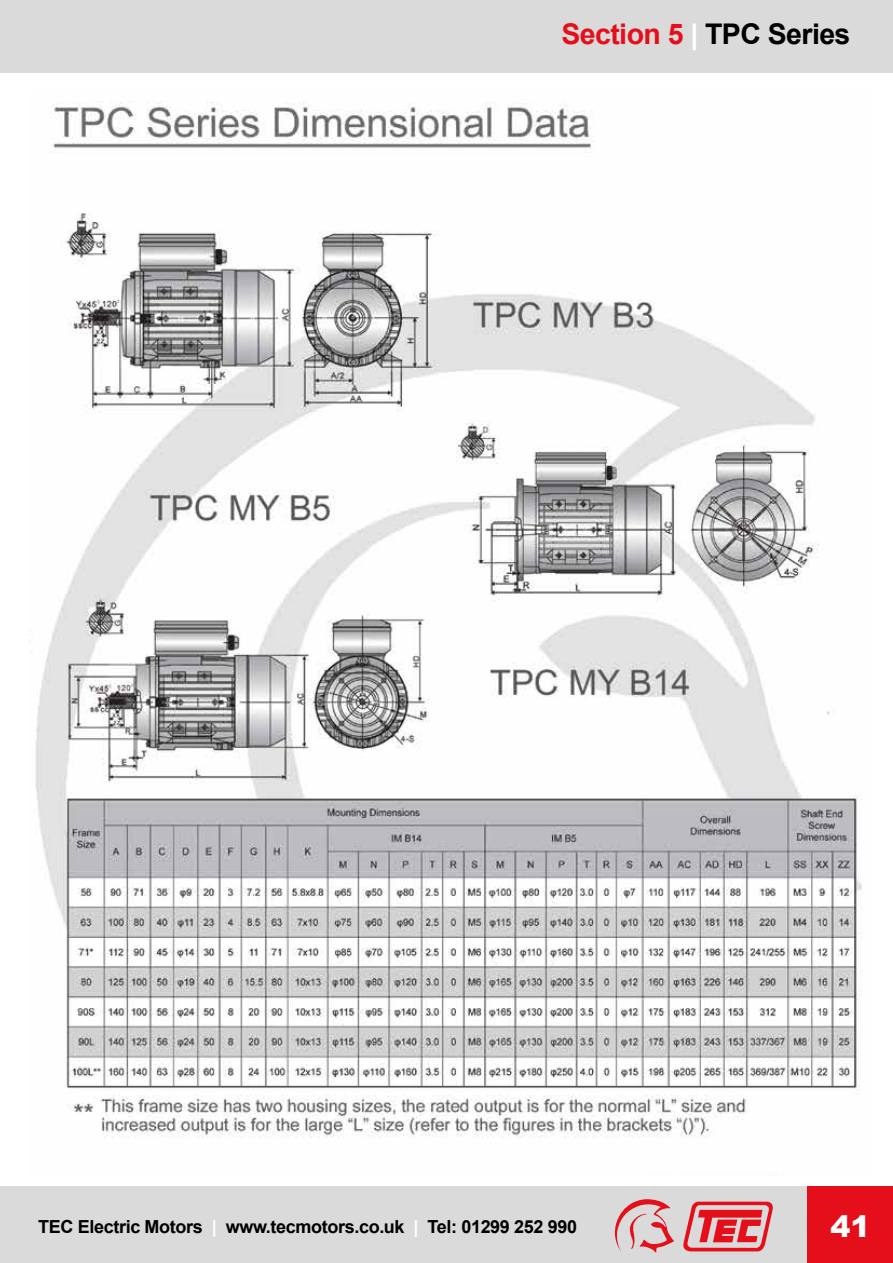
<style>
.page{position:relative;width:893px;height:1263px;background:#fff}
.page>*{position:absolute;margin:0;border:0;box-sizing:border-box;transform-origin:0 0}
.t1{font:900 30px "Arial";color:#fff}
.t2{font:700 28.5px "Arial";letter-spacing:-.02em;color:#000}
.t3{font:700 18px "Arial";letter-spacing:-.02em;color:#000}
.s1{color:#e40f1a}
.s2{color:#fff}
</style>
<div class="page">
<img style="left:30px;top:101px;width:832px;height:1075px">
<div style="left:0;top:0;width:893px;height:72px;background:#dadada"></div>
<div style="left:0;top:1186px;width:893px;height:77px;background:#dadada"></div>
<svg style="left:614px;top:1199px;width:60px;height:54px"></svg>
<svg style="left:683px;top:1202px;width:90px;height:49px"></svg>
<div style="left:808px;top:1186px;width:85px;height:77px;background:#e40f1a"></div>
<h2 class="t2" style="left:561px;top:16px;width:291px"><span class="s1">Section 5</span> <span class="s2">|</span> TPC Series</h2>
<p class="t3" style="left:38px;top:1215px;width:540px">TEC Electric Motors <span class="s2">|</span> www.tecmotors.co.uk <span class="s2">|</span> Tel: 01299 252 990</p>
<h1 class="t1" style="left:830px;top:1207px;width:42px">41</h1>
</div>
